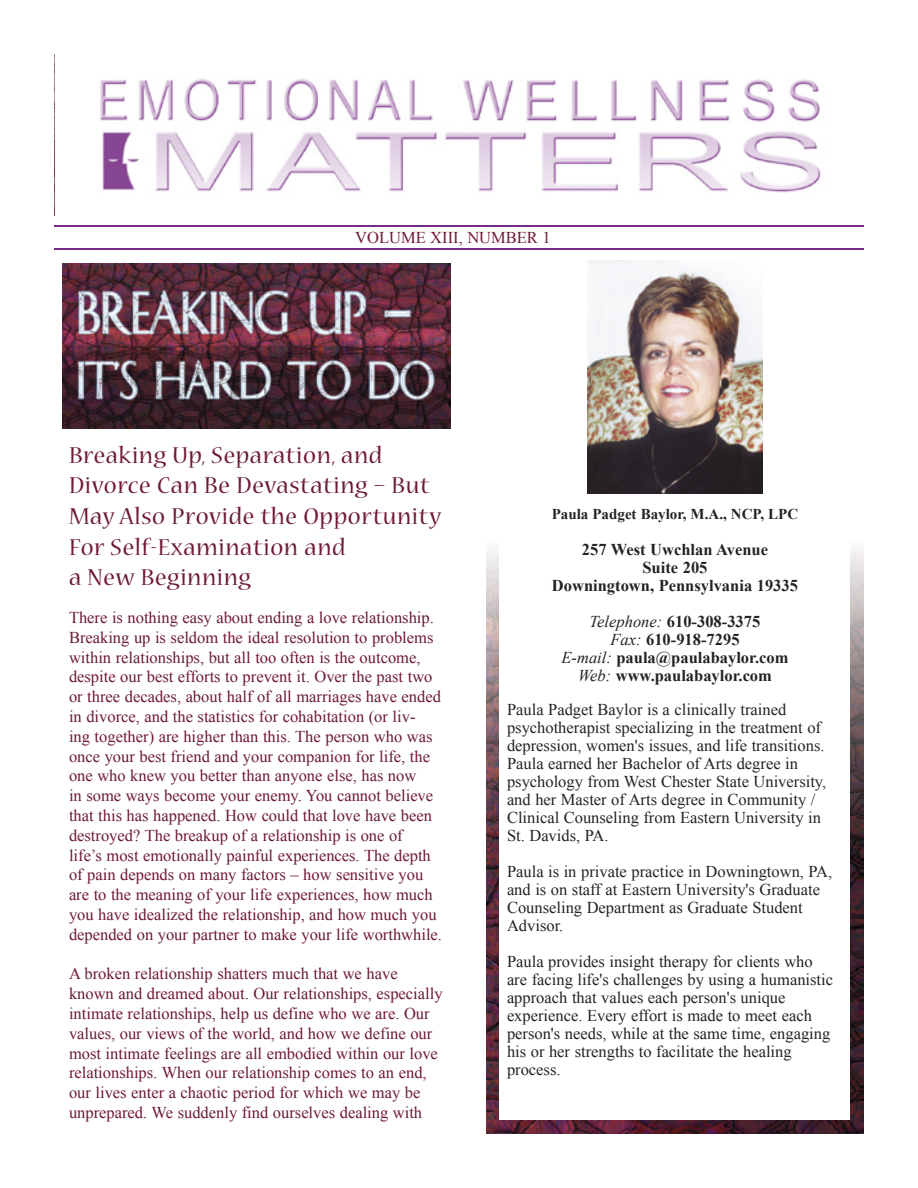
<style>
.page{position:relative;width:918px;height:1188px;background:#fff}
.page>*{position:absolute;margin:0;border:0;box-sizing:border-box;transform-origin:0 0}
.t1{font:25.5px/30.6px "Nueva Std";letter-spacing:.025em;color:#6e183a}
.t2{font:16.5px/19.8px "Times New Roman";color:#6e183a}
.t3{font:16.5px/18px "Times New Roman";color:#252223}
.t4{font:700 16.5px/18px "Times New Roman";color:#252223;text-align:center}
.t5{font:700 15px "Times New Roman";color:#252223}
.s1{font-weight:400;font-style:italic}
</style>
<div class="page">
<img style="left:100px;top:78px;width:721px;height:115px">
<hr style="left:54px;top:226px;width:810px;height:1px;background:#762c83">
<hr style="left:54px;top:248px;width:810px;height:2px;background:#762c83">
<img style="left:62px;top:264px;width:388px;height:164px">
<img style="left:486px;top:548px;width:378px;height:585px">
<div style="left:500px;top:501px;width:350px;height:619px;background:#fff"></div>
<img style="left:587px;top:260px;width:176px;height:233px">
<p class="t2" style="left:355px;top:228px;width:197px">VOLUME XIII, NUMBER 1</p>
<h1 class="t1" style="left:69px;top:441px;width:374px">Breaking Up, Separation, and<br>Divorce Can Be Devastating – But<br>May Also Provide the Opportunity<br>For Self-Examination and<br>a New Beginning</h1>
<p class="t2" style="left:69px;top:607px;width:375px">There is nothing easy about ending a love relationship.<br>Breaking up is seldom the ideal resolution to problems within relationships, but all too often is the outcome, despite our best efforts to prevent it. Over the past two or three decades, about half of all marriages have ended in divorce, and the statistics for cohabitation (or liv-<br>ing together) are higher than this. The person who was once your best friend and your companion for life, the one who knew you better than anyone else, has now<br>in some ways become your enemy. You cannot believe that this has happened. How could that love have been destroyed? The breakup of a relationship is one of<br>life’s most emotionally painful experiences. The depth of pain depends on many factors – how sensitive you are to the meaning of your life experiences, how much you have idealized the relationship, and how much you depended on your partner to make your life worthwhile.</p>
<p class="t2" style="left:69px;top:964px;width:375px">A broken relationship shatters much that we have known and dreamed about. Our relationships, especially intimate relationships, help us define who we are. Our values, our views of the world, and how we define our most intimate feelings are all embodied within our love relationships. When our relationship comes to an end, our lives enter a chaotic period for which we may be unprepared. We suddenly find ourselves dealing with</p>
<p class="t5" style="left:552px;top:503px;width:248px">Paula Padget Baylor, M.A., NCP, LPC</p>
<p class="t4" style="left:552px;top:540px;width:248px">257 West Uwchlan Avenue<br>Suite 205<br>Downingtown, Pennsylvania 19335</p>
<p class="t4" style="left:562px;top:612px;width:228px"><span class="s1">Telephone:</span> 610-308-3375<br><span class="s1">Fax:</span> 610-918-7295<br><span class="s1">E-mail:</span> paula@paulabaylor.com<br><span class="s1">Web:</span> www.paulabaylor.com</p>
<p class="t3" style="left:507px;top:701px;width:321px">Paula Padget Baylor is a clinically trained psychotherapist specializing in the treatment of depression, women's issues, and life transitions.<br>Paula earned her Bachelor of Arts degree in psychology from West Chester State University, and her Master of Arts degree in Community / Clinical Counseling from Eastern University in St. Davids, PA.</p>
<p class="t3" style="left:507px;top:863px;width:327px">Paula is in private practice in Downingtown, PA, and is on staff at Eastern University's Graduate Counseling Department as Graduate Student Advisor.</p>
<p class="t3" style="left:507px;top:953px;width:328px">Paula provides insight therapy for clients who are facing life's challenges by using a humanistic approach that values each person's unique experience. Every effort is made to meet each person's needs, while at the same time, engaging his or her strengths to facilitate the healing process.</p>
</div>
